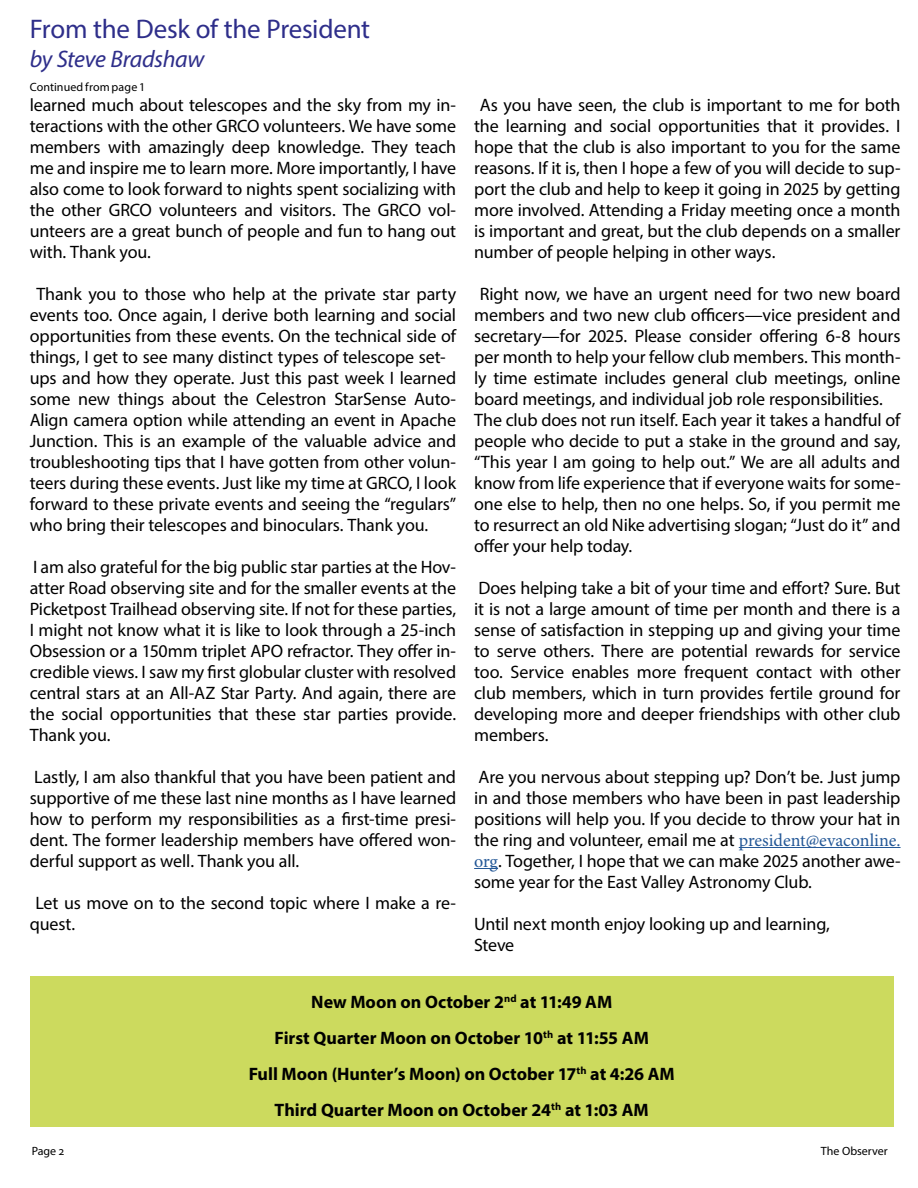
<style>
.page{position:relative;width:918px;height:1188px;background:#fff}
.page>*{position:absolute;margin:0;border:0;box-sizing:border-box;transform-origin:0 0}
.t1{font:27px "Myriad Pro";letter-spacing:-.01em;color:#2e2e8a}
.t2{font:italic 24px "Myriad Pro";letter-spacing:-.02em;color:#2e2e8a}
.t3{font:18px/21px "Myriad Pro";letter-spacing:-.01em;color:#000;text-align:justify}
.t4{font:700 18px/36px "Myriad Pro";color:#000;text-align:center}
.t5{font:12px "Myriad Pro";letter-spacing:.005em;color:#000}
.s1{font-family:"Minion Pro";color:#245897}
</style>
<div class="page">
<hr style="left:739px;top:847px;width:162px;height:1px;background:#245897">
<svg style="left:474px;top:868px;width:24px;height:1px"></svg>
<div style="left:30px;top:976px;width:864px;height:151px;background:#ccda5e"></div>
<h1 class="t1" style="left:30px;top:13px;width:342px">From the Desk of the President</h1>
<h2 class="t2" style="left:30px;top:44px;width:176px">by Steve Bradshaw</h2>
<p class="t5" style="left:30px;top:79px;width:117px">Continued from page 1</p>
<p class="t3" style="left:30px;top:94px;width:428px">learned much about telescopes and the sky from my in&shy;teractions with the other GRCO volunteers. We have some members with amazingly deep knowledge. They teach me and inspire me to learn more. More importantly, I have also come to look forward to nights spent socializing with the other GRCO volunteers and visitors. The GRCO vol&shy;unteers are a great bunch of people and fun to hang out with. Thank you.</p>
<p class="t3" style="left:30px;top:283px;width:428px;text-align:left;text-indent:7px">Thank you to those who help at the private star party events too. Once again, I derive both learning and social opportunities from these events. On the technical side of things, I get to see many distinct types of telescope set&shy;ups and how they operate. Just this past week I learned some new things about the Celestron StarSense Auto-Align camera option while attending an event in Apache Junction. This is an example of the valuable advice and troubleshooting tips that I have gotten from other volun&shy;teers during these events. Just like my time at GRCO, I look forward to these private events and seeing the “regulars” who bring their telescopes and binoculars. Thank you.</p>
<p class="t3" style="left:30px;top:556px;width:428px">I am also grateful for the big public star parties at the Hov&shy;atter Road observing site and for the smaller events at the Picketpost Trailhead observing site. If not for these parties, I might not know what it is like to look through a 25-inch Obsession or a 150mm triplet APO refractor. They offer in&shy;credible views. I saw my first globular cluster with resolved central stars at an All-AZ Star Party. And again, there are the social opportunities that these star parties provide.<br>Thank you.</p>
<p class="t3" style="left:30px;top:766px;width:428px">Lastly, I am also thankful that you have been patient and supportive of me these last nine months as I have learned how to perform my responsibilities as a first-time presi&shy;dent. The former leadership members have offered won&shy;derful support as well. Thank you all.</p>
<p class="t3" style="left:30px;top:892px;width:428px;text-indent:6px">Let us move on to the second topic where I make a re&shy;quest.</p>
<p class="t3" style="left:474px;top:94px;width:428px;text-indent:6px">As you have seen, the club is important to me for both the learning and social opportunities that it provides. I hope that the club is also important to you for the same reasons. If it is, then I hope a few of you will decide to sup&shy;port the club and help to keep it going in 2025 by getting more involved. Attending a Friday meeting once a month is important and great, but the club depends on a smaller number of people helping in other ways.</p>
<p class="t3" style="left:474px;top:283px;width:428px;text-align:left;text-indent:6px">Right now, we have an urgent need for two new board members and two new club officers—vice president and secretary—for 2025. Please consider offering 6-8 hours per month to help your fellow club members. This month&shy;ly time estimate includes general club meetings, online board meetings, and individual job role responsibilities.<br>The club does not run itself. Each year it takes a handful of people who decide to put a stake in the ground and say, “This year I am going to help out.” We are all adults and know from life experience that if everyone waits for some&shy;one else to help, then no one helps. So, if you permit me to resurrect an old Nike advertising slogan; “Just do it” and offer your help today.</p>
<p class="t3" style="left:474px;top:577px;width:428px">Does helping take a bit of your time and effort? Sure. But it is not a large amount of time per month and there is a sense of satisfaction in stepping up and giving your time to serve others. There are potential rewards for service too. Service enables more frequent contact with other club members, which in turn provides fertile ground for developing more and deeper friendships with other club members.</p>
<p class="t3" style="left:474px;top:766px;width:428px">Are you nervous about stepping up? Don’t be. Just jump in and those members who have been in past leadership positions will help you. If you decide to throw your hat in the ring and volunteer, email me at <span class="s1">president@evaconline. org</span>. Together, I hope that we can make 2025 another awe&shy;some year for the East Valley Astronomy Club.</p>
<p class="t3" style="left:474px;top:913px;width:357px;line-height:21.6px">Until next month enjoy looking up and learning,<br>Steve</p>
<p class="t4" style="left:249px;top:983px;width:428px">New Moon on October 2<sup>nd</sup> at 11:49 AM<br>First Quarter Moon on October 10<sup>th</sup> at 11:55 AM<br>Full Moon (Hunter’s Moon) on October 17<sup>th</sup> at 4:26 AM Third Quarter Moon on October 24<sup>th</sup> at 1:03 AM</p>
<p class="t5" style="left:32px;top:1143px;width:34px">Page 2</p>
<p class="t5" style="left:821px;top:1143px;width:68px">The Observer</p>
</div>
